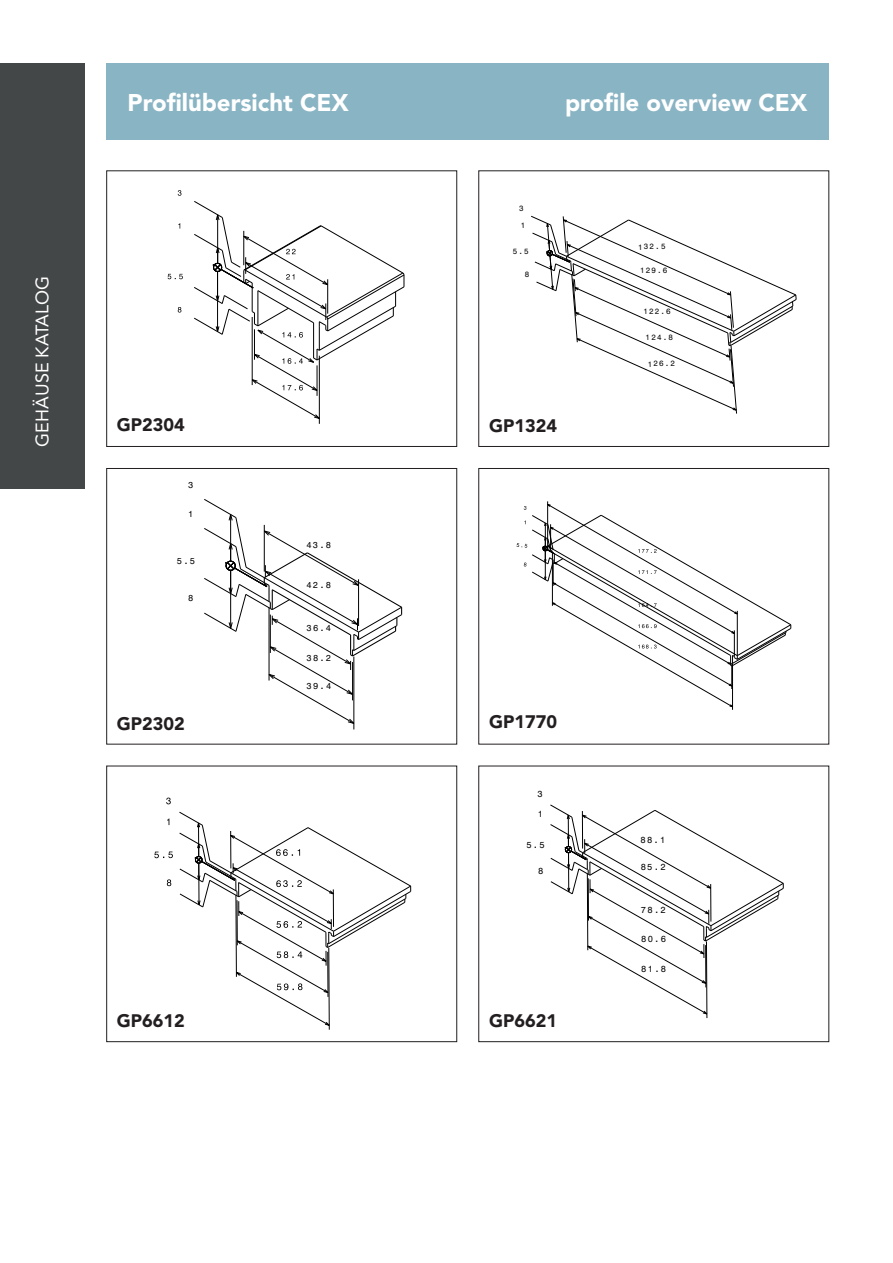
<style>
.page{position:relative;width:893px;height:1263px;background:#fff}
.page>*{position:absolute;margin:0;border:0;box-sizing:border-box;transform-origin:0 0}
.t1{font:900 24px "Avenir LT Std";color:#fff}
.t2{font:900 18px "Avenir LT Std";color:#231f20}
.t3{font:18px "Avenir LT Std";color:#fff}
.t4{font:8.85px "Monospace 821 BT";color:#000}
.t5{font:8.7px "Monospace 821 BT";letter-spacing:.14em;color:#000}
.t6{font:7.65px "Monospace 821 BT";color:#000}
</style>
<div class="page">
<div style="left:0;top:64px;width:85px;height:425px;background:#444747"></div>
<div style="left:106px;top:170px;width:351px;height:277px;border:1px solid #231f20"></div>
<div style="left:106px;top:468px;width:351px;height:276px;border:1px solid #231f20"></div>
<div style="left:106px;top:766px;width:351px;height:276px;border:1px solid #231f20"></div>
<div style="left:478px;top:170px;width:351px;height:277px;border:1px solid #231f20"></div>
<div style="left:478px;top:468px;width:351px;height:276px;border:1px solid #231f20"></div>
<div style="left:478px;top:766px;width:351px;height:276px;border:1px solid #231f20"></div>
<div style="left:106px;top:63px;width:723px;height:77px;background:#89b4c3"></div>
<hr style="left:319px;top:356px;width:1px;height:68px;background:#000">
<svg style="left:178px;top:190px;width:3px;height:6px"></svg>
<svg style="left:168px;top:274px;width:15px;height:5px"></svg>
<svg style="left:178px;top:307px;width:3px;height:6px"></svg>
<svg style="left:194px;top:201px;width:211px;height:218px"></svg>
<hr style="left:354px;top:656px;width:1px;height:73px;background:#000">
<svg style="left:204px;top:499px;width:199px;height:225px"></svg>
<hr style="left:547px;top:501px;width:1px;height:45px;background:#000">
<hr style="left:732px;top:663px;width:1px;height:47px;background:#000">
<svg style="left:517px;top:504px;width:274px;height:203px"></svg>
<svg style="left:166px;top:797px;width:5px;height:7px"></svg>
<svg style="left:154px;top:851px;width:19px;height:7px"></svg>
<svg style="left:167px;top:879px;width:4px;height:7px"></svg>
<svg style="left:179px;top:812px;width:233px;height:218px"></svg>
<svg style="left:550px;top:804px;width:234px;height:214px"></svg>
<svg style="left:531px;top:215px;width:266px;height:199px"></svg>
<p class="t3" style="left:32px;top:446px;width:172px;rotate:-90deg">GEHÄUSE KATALOG</p>
<h1 class="t1" style="left:128px;top:88px;width:223px">Profilübersicht CEX</h1>
<h1 class="t1" style="left:565px;top:88px;width:244px">profile overview CEX</h1>
<p class="t2" style="left:117px;top:414px;width:69px">GP2304</p>
<p class="t5" style="left:188px;top:479px;width:7px">3</p>
<p class="t5" style="left:188px;top:508px;width:7px">1</p>
<p class="t5" style="left:177px;top:555px;width:20px">5.5</p>
<p class="t5" style="left:188px;top:593px;width:7px">8</p>
<p class="t2" style="left:117px;top:713px;width:69px">GP2302</p>
<p class="t5" style="left:306px;top:540px;width:26px">43.8</p>
<p class="t5" style="left:306px;top:580px;width:26px">42.8</p>
<p class="t5" style="left:306px;top:623px;width:26px">36.4</p>
<p class="t5" style="left:306px;top:652px;width:26px">38.2</p>
<p class="t5" style="left:306px;top:681px;width:26px">39.4</p>
<p class="t2" style="left:117px;top:1010px;width:69px">GP6612</p>
<p class="t2" style="left:489px;top:414px;width:69px">GP1324</p>
<p class="t6" style="left:638px;top:242px;width:29px;rotate:-1deg">132.5</p>
<p class="t6" style="left:640px;top:266px;width:29px;rotate:-1deg">129.6</p>
<p class="t6" style="left:643px;top:307px;width:29px;rotate:-1deg">122.6</p>
<p class="t6" style="left:645px;top:333px;width:29px;rotate:-1deg">124.8</p>
<p class="t6" style="left:648px;top:359px;width:29px;rotate:-1deg">126.2</p>
<p class="t2" style="left:489px;top:711px;width:69px">GP1770</p>
<p class="t2" style="left:489px;top:1010px;width:69px">GP6621</p>
<p class="t4" style="left:640px;top:835px;width:27px;rotate:-1deg">88.1</p>
<p class="t4" style="left:640px;top:862px;width:27px;rotate:-1deg">85.2</p>
<p class="t4" style="left:641px;top:905px;width:27px;rotate:-1deg">78.2</p>
<p class="t4" style="left:641px;top:933px;width:27px;rotate:-1deg">80.6</p>
<p class="t4" style="left:641px;top:963px;width:27px;rotate:-1deg">81.8</p>
</div>
